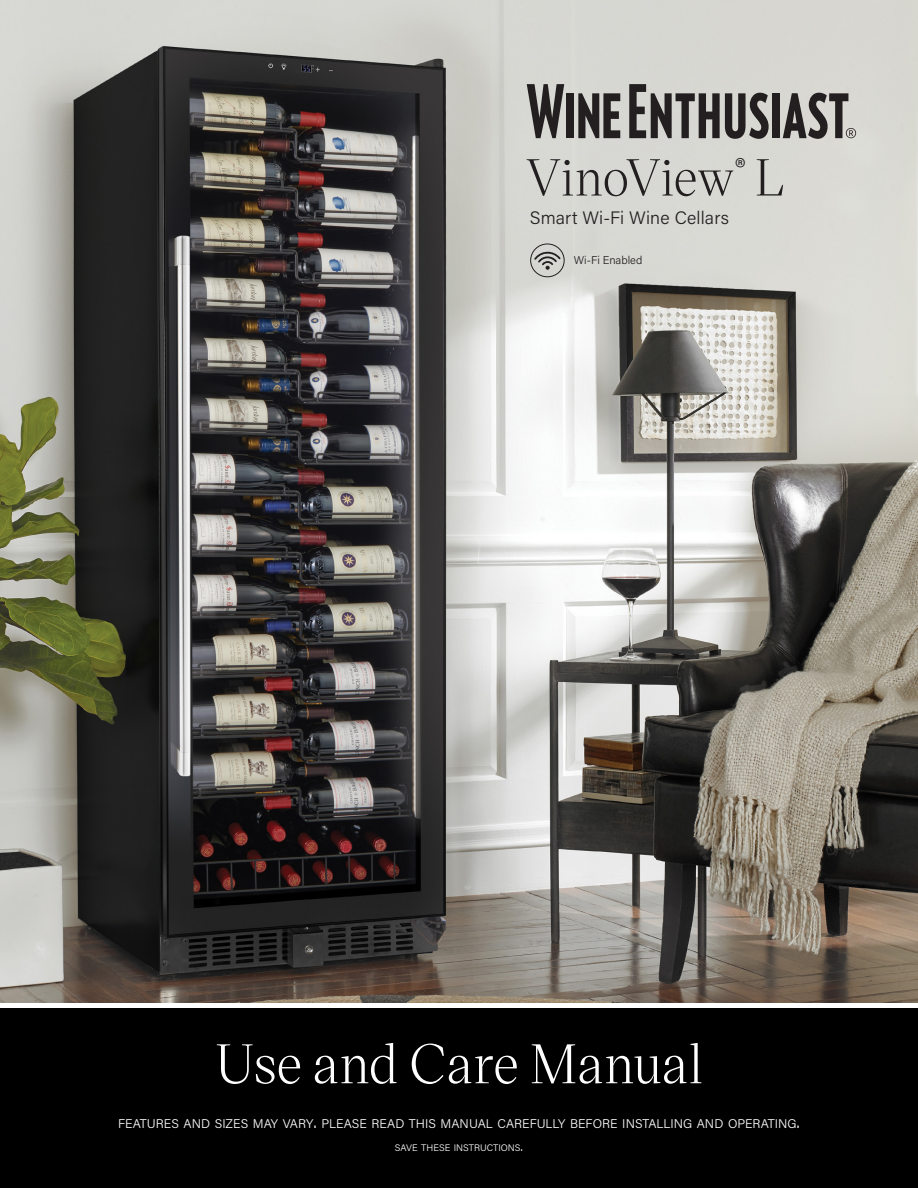
<style>
.page{position:relative;width:918px;height:1188px;background:#fff}
.page>*{position:absolute;margin:0;border:0;box-sizing:border-box;transform-origin:0 0}
.V22_Header_2-32{font:54px "Victor Serif";color:#fff}
.t1{font:50.4px "Victor Serif";letter-spacing:-.015em;color:#231f20}
.t2{font:300 18px "Acumin Pro";letter-spacing:.01em;color:#231f20}
.t3{font:300 12.6px "Acumin Pro";color:#fff}
.V28_Product_Copy{font:300 11.25px "Acumin Pro";color:#231f20}
.t4{font:300 9.45px "Acumin Pro";color:#fff}
.s1{font-size:18px}
.s2{font-size:13.5px}
</style>
<div class="page">
<div style="left:0;top:1009px;width:918px;height:179px;background:#000"></div>
<img style="left:0;top:0;width:918px;height:1002px">
<svg style="left:527px;top:84px;width:37px;height:54px;background:#73716f"></svg>
<div style="left:566px;top:93px;width:8px;height:45px;background:#231f20"></div>
<svg style="left:578px;top:93px;width:42px;height:45px;background:#605d5c"></svg>
<svg style="left:629px;top:84px;width:140px;height:55px;background:#82807e"></svg>
<div style="left:772px;top:93px;width:8px;height:45px;background:#231f20"></div>
<svg style="left:783px;top:93px;width:73px;height:46px;background:#858381"></svg>
<div style="left:530px;top:244px;width:35px;height:33px;border:1px solid #231f20;border-radius:50%"></div>
<svg style="left:534px;top:252px;width:27px;height:18px"></svg>
<p class="t1" style="left:525px;top:143px;width:261px">VinoView<sup>®</sup> L</p>
<p class="t2" style="left:530px;top:205px;width:200px">Smart Wi-Fi Wine Cellars</p>
<p class="V28_Product_Copy" style="left:574px;top:252px;width:70px">Wi-Fi Enabled</p>
<p class="V22_Header_2-32" style="left:215px;top:1027px;width:489px">Use and Care Manual</p>
<p class="t3" style="left:118px;top:1115px;width:683px">FEATURES AND SIZES MAY VARY<span class="s1">.</span> PLEASE READ THIS MANUAL CAREFULLY BEFORE INSTALLING AND OPERATING<span class="s1">.</span></p>
<p class="t4" style="left:395px;top:1141px;width:130px">SAVE THESE INSTRUCTIONS<span class="s2">.</span></p>
</div>
